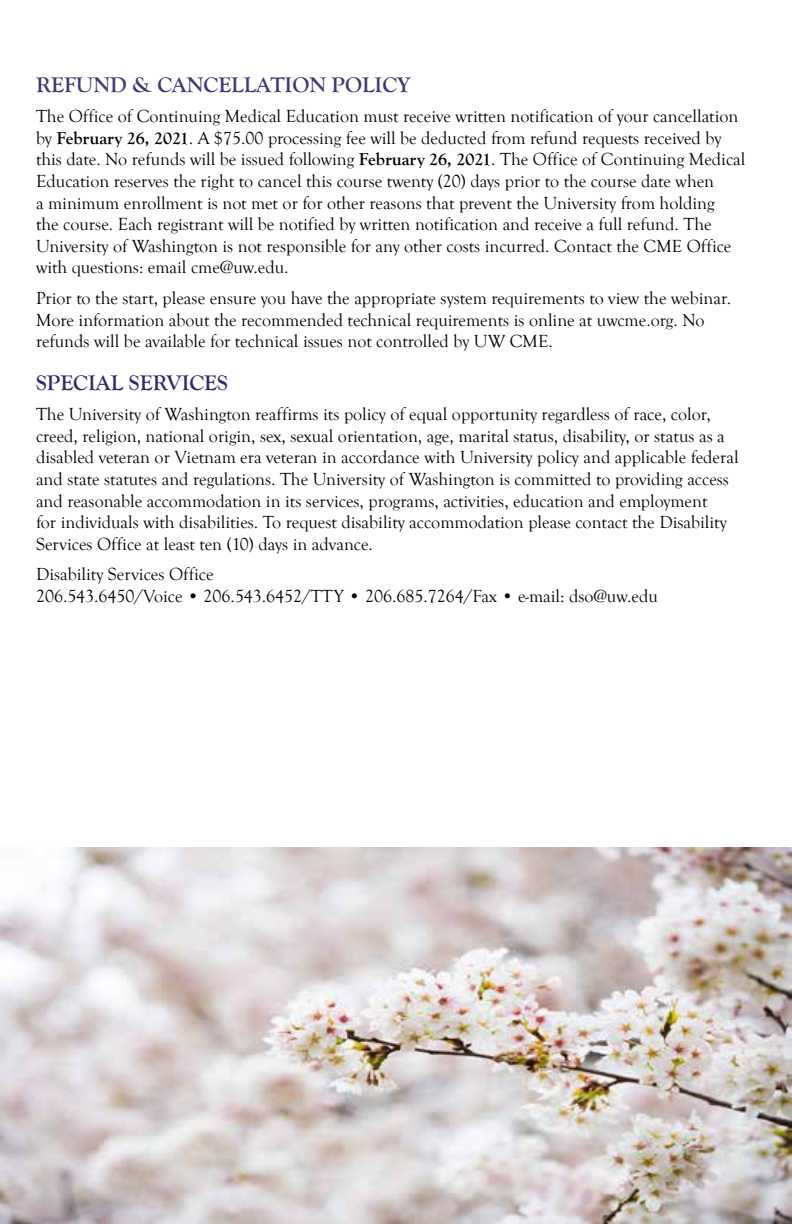
<style>
.page{position:relative;width:792px;height:1224px;background:#fff}
.page>*{position:absolute;margin:0;border:0;box-sizing:border-box;transform-origin:0 0}
.t1{font:700 22px "Goudy Old Style T";color:#453373}
.t2{font:700 22px "Goudy Old Style T";color:#37246a}
.t3{font:18px/21.6px "Goudy Old Style T";color:#000}
.s1{font-weight:700}
</style>
<div class="page">
<img style="left:0;top:848px;width:792px;height:376px">
<p class="t1" style="left:36px;top:72px;width:376px">REFUND &amp; CANCELLATION POLICY</p>
<p class="t3" style="left:36px;top:106px;width:711px">The Office of Continuing Medical Education must receive written notification of your cancellation by <span class="s1">February 26, 2021</span>. A $75.00 processing fee will be deducted from refund requests received by this date. No refunds will be issued following <span class="s1">February 26, 2021</span>. The Office of Continuing Medical Education reserves the right to cancel this course twenty (20) days prior to the course date when<br>a minimum enrollment is not met or for other reasons that prevent the University from holding<br>the course. Each registrant will be notified by written notification and receive a full refund. The University of Washington is not responsible for any other costs incurred. Contact the CME Office with questions: email cme@uw.edu.</p>
<p class="t3" style="left:36px;top:288px;width:697px">Prior to the start, please ensure you have the appropriate system requirements to view the webinar.<br>More information about the recommended technical requirements is online at uwcme.org. No refunds will be available for technical issues not controlled by UW CME.</p>
<p class="t2" style="left:36px;top:370px;width:14px">Special</p>
<p class="t2" style="left:129px;top:370px;width:14px">Service</p>
<p class="t2" style="left:217px;top:370px;width:12px">s</p>
<p class="t3" style="left:36px;top:404px;width:704px">The University of Washington reaffirms its policy of equal opportunity regardless of race, color, creed, religion, national origin, sex, sexual orientation, age, marital status, disability, or status as a disabled veteran or Vietnam era veteran in accordance with University policy and applicable federal and state statutes and regulations. The University of Washington is committed to providing access and reasonable accommodation in its services, programs, activities, education and employment<br>for individuals with disabilities. To request disability accommodation please contact the Disability Services Office at least ten (10) days in advance.</p>
<p class="t3" style="left:36px;top:564px;width:623px">Disability Services Office<br>206.543.6450/Voice • 206.543.6452/TTY • 206.685.7264/Fax • e-mail: dso@uw.edu</p>
</div>
